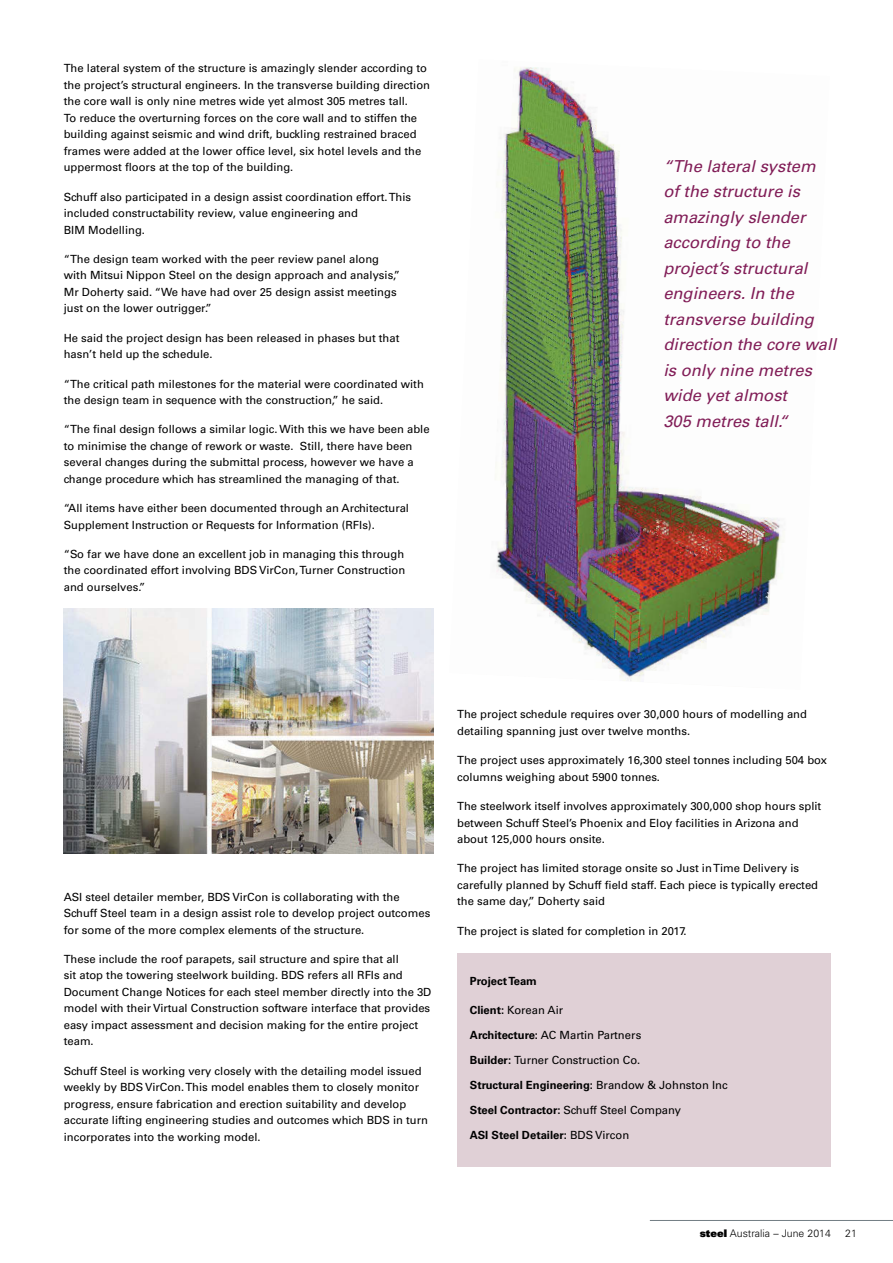
<style>
.page{position:relative;width:893px;height:1263px;background:#fff}
.page>*{position:absolute;margin:0;border:0;box-sizing:border-box;transform-origin:0 0}
.t1{font:italic 16.5px/25.5px "Univers";color:#811d57}
.t2{font:500 11.25px/16.5px "Univers CE";color:#000}
.t3{font:700 11.25px "Univers CE";color:#000}
.t4{font:300 10.5px "Univers";color:#000}
.s1{font-weight:700}
.s2{font-weight:500}
.s3{font-weight:900}
</style>
<div class="page">
<div style="left:457px;top:953px;width:374px;height:213px;background:#e0d0d6"></div>
<img style="left:64px;top:608px;width:370px;height:245px">
<img style="left:496px;top:67px;width:288px;height:614px">
<hr style="left:650px;top:1220px;width:243px;height:1px;background:#727d84">
<p class="t2" style="left:64px;top:60px;width:368px">The lateral system of the structure is amazingly slender according to the project’s structural engineers. In the transverse building direction the core wall is only nine metres wide yet almost 305 metres tall.<br>To reduce the overturning forces on the core wall and to stiffen the building against seismic and wind drift, buckling restrained braced frames were added at the lower office level, six hotel levels and the uppermost floors at the top of the building.</p>
<p class="t2" style="left:64px;top:189px;width:349px">Schuff also participated in a design assist coordination effort. This included constructability review, value engineering and<br>BIM Modelling.</p>
<p class="t2" style="left:64px;top:251px;width:338px">“The design team worked with the peer review panel along with Mitsui Nippon Steel on the design approach and analysis,” Mr Doherty said. “We have had over 25 design assist meetings just on the lower outrigger.”</p>
<p class="t2" style="left:64px;top:330px;width:337px">He said the project design has been released in phases but that hasn’t held up the schedule.</p>
<p class="t2" style="left:64px;top:376px;width:362px">“The critical path milestones for the material were coordinated with the design team in sequence with the construction,” he said.</p>
<p class="t2" style="left:64px;top:421px;width:367px">“The final design follows a similar logic. With this we have been able to minimise the change of rework or waste. Still, there have been several changes during the submittal process, however we have a change procedure which has streamlined the managing of that.</p>
<p class="t2" style="left:64px;top:500px;width:347px">“All items have either been documented through an Architectural<br>Supplement Instruction or Requests for Information (RFIs).</p>
<p class="t2" style="left:64px;top:546px;width:343px;text-align:justify">“So far we have done an excellent job in managing this through the coordinated effort involving BDS VirCon, Turner Construction and ourselves.”</p>
<p class="t1" style="left:663px;top:153px;width:174px">“The lateral system<br>of the structure is amazingly slender according to the project’s structural engineers. In the transverse building direction the core wall is only nine metres wide yet almost<br>305 metres tall.“</p>
<p class="t2" style="left:64px;top:889px;width:368px">ASI steel detailer member, BDS VirCon is collaborating with the<br>Schuff Steel team in a design assist role to develop project outcomes for some of the more complex elements of the structure.</p>
<p class="t2" style="left:64px;top:951px;width:369px">These include the roof parapets, sail structure and spire that all<br>sit atop the towering steelwork building. BDS refers all RFIs and Document Change Notices for each steel member directly into the 3D model with their Virtual Construction software interface that provides easy impact assessment and decision making for the entire project team.</p>
<p class="t2" style="left:64px;top:1063px;width:366px">Schuff Steel is working very closely with the detailing model issued weekly by BDS VirCon. This model enables them to closely monitor progress, ensure fabrication and erection suitability and develop accurate lifting engineering studies and outcomes which BDS in turn incorporates into the working model.</p>
<p class="t2" style="left:457px;top:706px;width:351px">The project schedule requires over 30,000 hours of modelling and detailing spanning just over twelve months.</p>
<p class="t2" style="left:457px;top:752px;width:372px">The project uses approximately 16,300 steel tonnes including 504 box columns weighing about 5900 tonnes.</p>
<p class="t2" style="left:457px;top:798px;width:366px">The steelwork itself involves approximately 300,000 shop hours split between Schuff Steel’s Phoenix and Eloy facilities in Arizona and about 125,000 hours onsite.</p>
<p class="t2" style="left:457px;top:860px;width:363px">The project has limited storage onsite so Just in Time Delivery is carefully planned by Schuff field staff. Each piece is typically erected the same day,” Doherty said</p>
<p class="t2" style="left:457px;top:923px;width:231px">The project is slated for completion in 2017.</p>
<p class="t3" style="left:470px;top:974px;width:68px">Project Team</p>
<p class="t2" style="left:470px;top:1002px;width:95px"><span class="s1">Client:</span> Korean Air</p>
<p class="t2" style="left:470px;top:1027px;width:173px"><span class="s1">Architecture:</span> AC Martin Partners</p>
<p class="t2" style="left:470px;top:1052px;width:172px"><span class="s1">Builder:</span> Turner Construction Co.</p>
<p class="t3" style="left:470px;top:1079px;width:259px">Structural Engineering: <span class="s2">Brandow &amp; Johnston Inc</span></p>
<p class="t2" style="left:470px;top:1102px;width:213px"><span class="s1">Steel Contractor:</span> Schuff Steel Company</p>
<p class="t3" style="left:470px;top:1129px;width:161px">ASI Steel Detailer: <span class="s2">BDS Vircon</span></p>
<p class="t4" style="left:700px;top:1227px;width:133px"><span class="s3">steel</span> Australia – June 2014</p>
<p class="t4" style="left:845px;top:1226px;width:13px">21</p>
</div>
